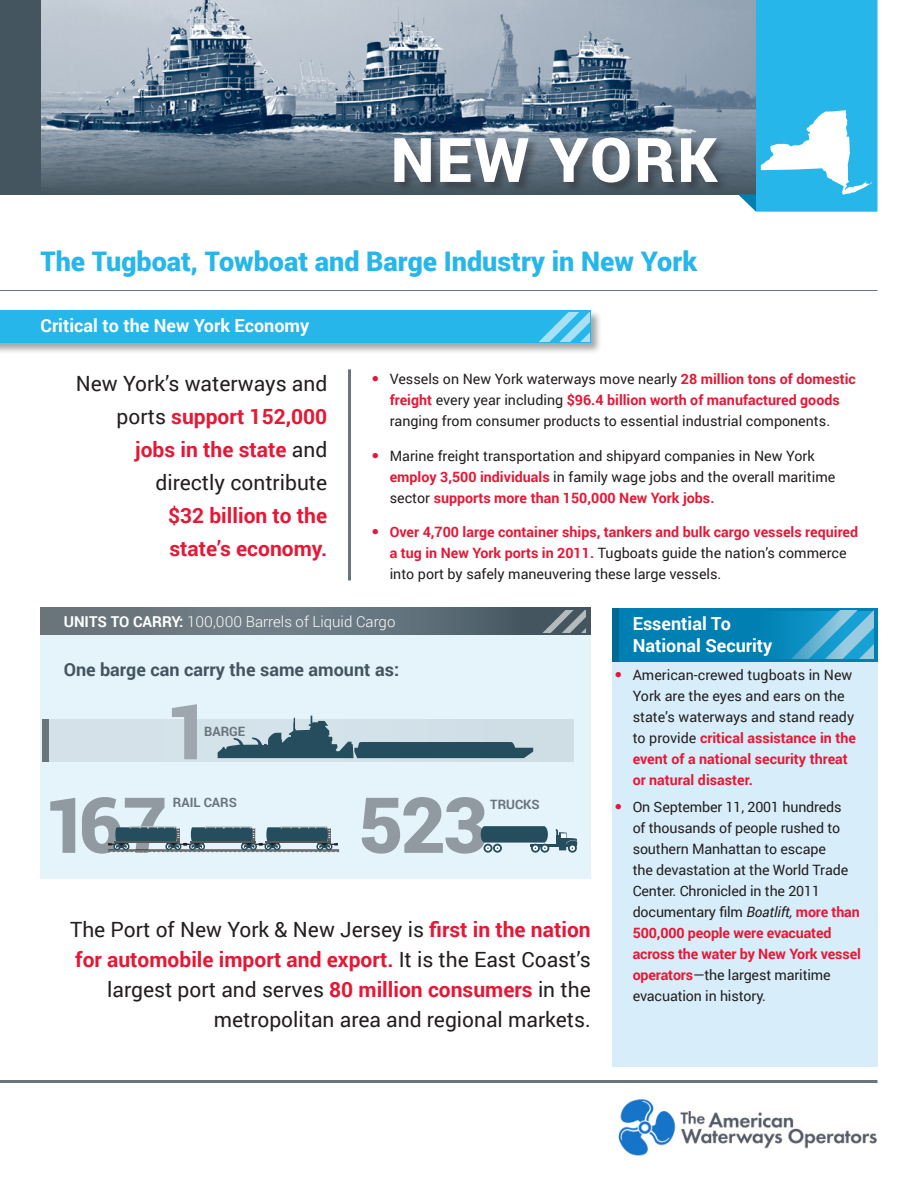
<style>
.page{position:relative;width:918px;height:1188px;background:#fff}
.page>*{position:absolute;margin:0;border:0;box-sizing:border-box;transform-origin:0 0}
.t1{font:900 77.4px "Roboto";letter-spacing:-.03em;color:#919aa1}
.t2{font:900 77.4px "Roboto";color:#9ea6ae}
.t3{font:900 61.5px "Roboto";letter-spacing:.04em;color:#fff}
.t4{font:900 27px "Roboto";color:#26b6ea}
.t5{font:21px/30px "Roboto";color:#231f20;text-align:right}
.t6{font:700 21px/33px "Roboto";color:#e51836}
.t7{font:700 18px/21.6px "Roboto";color:#fff}
.t8{font:700 18px "Roboto";color:#45555f}
.t9{font:300 15px "Roboto";color:#fff}
.t10{font:14.25px/21px "Roboto";color:#231f20}
.t11{font:700 14.25px/21px "Roboto";color:#e51836}
.t12{font:700 12.9px "Roboto";color:#6a747b}
.s1{font-family:"Futura Std";font-weight:800;color:#e51836}
.s2{font-weight:700;color:#e51836}
.s3{font-family:"Futura Std";font-weight:800}
.s4{font-weight:400;color:#231f20}
.s5{font-style:italic}
.s6{font-weight:700}
</style>
<div class="page">
<img style="left:40px;top:0;width:699px;height:125px">
<svg style="left:40px;top:125px;width:699px;height:69px;background:#617383"></svg>
<div style="left:0;top:310px;width:602px;height:45px;background:#231f20;opacity:.4"></div>
<div style="left:0;top:310px;width:591px;height:33px;background:#26b6ea"></div>
<svg style="left:539px;top:312px;width:50px;height:29px"></svg>
<div style="left:612px;top:608px;width:266px;height:458px;background:#d7edf9"></div>
<div style="left:612px;top:608px;width:266px;height:54px;background:#007fb2"></div>
<div style="left:612px;top:608px;width:7px;height:54px;background:#006893"></div>
<svg style="left:786px;top:611px;width:87px;height:48px"></svg>
<div style="left:393px;top:137px;width:336px;height:57px;background:#231f20;opacity:.4"></div>
<hr style="left:0;top:290px;width:878px;height:1px;background:#6a747b">
<hr style="left:0;top:1080px;width:878px;height:3px;background:#6a747b">
<img style="left:618px;top:1099px;width:259px;height:57px">
<div style="left:0;top:0;width:40px;height:194px;background:#45555f"></div>
<hr style="left:348px;top:369px;width:3px;height:211px;background:#6a747b">
<svg style="left:739px;top:0;width:139px;height:212px;background:#4cbae4"></svg>
<div style="left:40px;top:608px;width:551px;height:271px;background:#e5f3fb"></div>
<svg style="left:40px;top:608px;width:551px;height:27px;background:#64727b"></svg>
<div style="left:525px;top:610px;width:60px;height:23px;background:#45555f"></div>
<svg style="left:542px;top:610px;width:43px;height:23px"></svg>
<hr style="left:530px;top:845px;width:42px;height:2px;background:#254d5d">
<svg style="left:493px;top:844px;width:9px;height:9px"></svg>
<svg style="left:531px;top:844px;width:9px;height:9px"></svg>
<svg style="left:540px;top:844px;width:9px;height:9px"></svg>
<svg style="left:568px;top:844px;width:9px;height:9px"></svg>
<svg style="left:556px;top:829px;width:21px;height:22px"></svg>
<svg style="left:481px;top:826px;width:67px;height:25px"></svg>
<div style="left:43px;top:719px;width:530px;height:42px;background:#d4e1e9"></div>
<div style="left:43px;top:719px;width:6px;height:42px;background:#6a747b"></div>
<svg style="left:218px;top:716px;width:315px;height:42px"></svg>
<svg style="left:108px;top:826px;width:231px;height:26px"></svg>
<h2 class="t3" style="left:391px;top:117px;width:328px">New York</h2>
<h3 class="t4" style="left:40px;top:243px;width:659px">The Tugboat, Towboat and Barge Industry in New York</h3>
<p class="t7" style="left:40px;top:314px;width:270px">Critical to the New York Economy</p>
<p class="t10" style="left:369px;top:368px;width:488px;text-align:center"><span class="s1">•</span> Vessels on New York waterways move nearly <span class="s2">28 million tons of domestic freight</span> every year including <span class="s2">$96.4 billion worth of manufactured goods </span>ranging from consumer products to essential industrial components.</p>
<p class="t10" style="left:390px;top:445px;width:447px;text-indent:-20px"><span class="s1">•</span> Marine freight transportation and shipyard companies in New York <span class="s2">employ 3,500 individuals</span> in family wage jobs and the overall maritime sector <span class="s2">supports more than 150,000 New York jobs.</span></p>
<p class="t11" style="left:390px;top:521px;width:470px;text-indent:-20px"><span class="s3">•</span> Over 4,700 large container ships, tankers and bulk cargo vessels required a tug in New York ports in 2011. <span class="s4">Tugboats guide the nation’s commerce into port by safely maneuvering these large vessels.</span></p>
<p class="t7" style="left:633px;top:612px;width:141px">Essential To<br>National Security</p>
<p class="t10" style="left:633px;top:664px;width:225px;text-indent:-20px"><span class="s1">•</span> American-crewed tugboats in New<br>York are the eyes and ears on the state’s waterways and stand ready to provide <span class="s2">critical assistance in the event of a national security threat or natural disaster.</span></p>
<p class="t10" style="left:633px;top:796px;width:230px;text-indent:-20px"><span class="s1">•</span> On September 11, 2001 hundreds<br>of thousands of people rushed to southern Manhattan to escape<br>the devastation at the World Trade<br>Center. Chronicled in the 2011 documentary film <span class="s5">Boatlift,</span> <span class="s2">more than<br>500,000 people were evacuated across the water by New York vessel operators</span>—the largest maritime evacuation in history.</p>
<h3 class="t5" style="left:76px;top:367px;width:253px;line-height:33px">New York’s waterways and ports <span class="s2">support 152,000 jobs in the state</span> and directly contribute</h3>
<h3 class="t6" style="left:168px;top:499px;width:161px">$32 billion to the state’s economy.</h3>
<p class="t9" style="left:64px;top:611px;width:333px"><span class="s6">Units to Carry:</span> 100,000 Barrels of Liquid Cargo</p>
<p class="t8" style="left:64px;top:656px;width:337px">One barge can carry the same amount as:</p>
<h1 class="t2" style="left:166px;top:677px;width:46px">1</h1>
<p class="t12" style="left:204px;top:722px;width:43px">BARGE</p>
<h1 class="t1" style="left:45px;top:771px;width:124px">167</h1>
<p class="t12" style="left:173px;top:794px;width:65px">RAI L CARS</p>
<h1 class="t1" style="left:358px;top:771px;width:131px">523</h1>
<p class="t12" style="left:490px;top:795px;width:51px">TRUCKS</p>
<h3 class="t5" style="left:70px;top:914px;width:522px">The Port of New York &amp; New Jersey is <span class="s2">first in the nation for automobile import and export.</span> It is the East Coast’s largest port and serves <span class="s2">80 million consumers</span> in the metropolitan area and regional markets.</h3>
</div>
